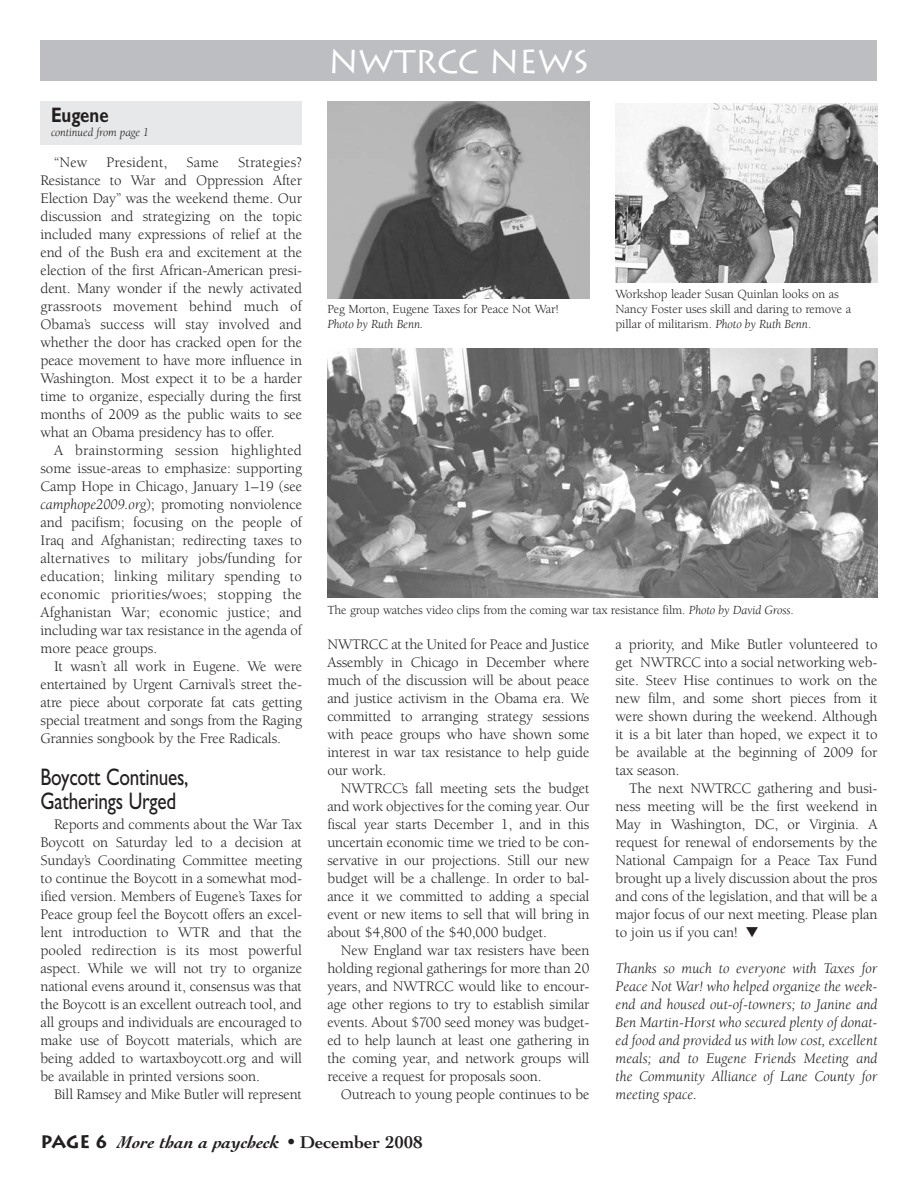
<style>
.page{position:relative;width:918px;height:1188px;background:#fff}
.page>*{position:absolute;margin:0;border:0;box-sizing:border-box;transform-origin:0 0}
.t1{font:33px "Lithos";letter-spacing:-.015em;color:#fff}
.t2{font:24px/24px "Gill Sans";letter-spacing:-.01em;color:#231f20;scale:.8 1}
.t3{font:700 21px "Gill Sans";color:#231f20;scale:.8 1}
.t4{font:italic 700 18px "Cochin";color:#231f20}
.t5{font:15px/18px "Berkeley";letter-spacing:-.01em;color:#231f20;text-align:justify}
.t6{font:italic 15px/18px "Berkeley";color:#231f20;text-align:justify}
.t7{font:15px "Berkeley";letter-spacing:.01em;color:#231f20}
.t8{font:12.75px/15px "Berkeley";letter-spacing:-.01em;color:#231f20}
.t9{font:italic 12.75px "Berkeley";letter-spacing:-.01em;color:#231f20}
.t10{font:italic 12px "Berkeley";letter-spacing:-.01em;color:#231f20}
.s1{font-style:italic}
.s2{font-family:"Lithos";font-style:normal}
.s3{font-family:"Helvetica";font-weight:400;font-style:normal}
.s4{font-style:normal}
</style>
<div class="page">
<div style="left:40px;top:101px;width:262px;height:43px;background:#e7e8e9"></div>
<div style="left:40px;top:40px;width:838px;height:41px;background:#bdbec1"></div>
<img style="left:616px;top:103px;width:262px;height:180px">
<img style="left:328px;top:101px;width:262px;height:197px">
<img style="left:327px;top:349px;width:551px;height:249px">
<h3 class="t3" style="left:51px;top:107px;width:74px">Eugene</h3>
<p class="t5" style="left:54px;top:155px;width:35px">“New</p>
<p class="t7" style="left:107px;top:156px;width:62px">President,</p>
<p class="t5" style="left:187px;top:155px;width:34px">Same</p>
<p class="t10" style="left:51px;top:127px;width:99px">continued from page 1</p>
<p class="t5" style="left:40px;top:155px;width:263px;text-indent:198px">Strategies?<br>Resistance to War and Oppression After Election Day” was the weekend theme. Our discussion and strategizing on the topic included many expressions of relief at the end of the Bush era and excitement at the election of the first African-American presi&shy;dent. Many wonder if the newly activated grassroots movement behind much of Obama’s success will stay involved and whether the door has cracked open for the peace movement to have more influence in Washington. Most expect it to be a harder time to organize, especially during the first months of 2009 as the public waits to see what an Obama presidency has to offer.</p>
<p class="t5" style="left:40px;top:443px;width:263px;text-indent:14px">A brainstorming session highlighted some issue-areas to emphasize: supporting Camp Hope in Chicago, January 1–19 (see <span class="s1">camphope2009.org</span>); promoting nonviolence and pacifism; focusing on the people of Iraq and Afghanistan; redirecting taxes to alternatives to military jobs/funding for education; linking military spending to economic priorities/woes; stopping the Afghanistan War; economic justice; and including war tax resistance in the agenda of more peace groups.</p>
<p class="t5" style="left:40px;top:659px;width:263px;text-indent:14px">It wasn’t all work in Eugene. We were entertained by Urgent Carnival’s street the&shy;atre piece about corporate fat cats getting special treatment and songs from the Raging Grannies songbook by the Free Radicals.</p>
<h2 class="t2" style="left:40px;top:768px;width:187px">Boycott Continues,<br>Gatherings Urged</h2>
<p class="t5" style="left:40px;top:817px;width:263px;text-indent:14px">Reports and comments about the War Tax Boycott on Saturday led to a decision at Sunday’s Coordinating Committee meeting to continue the Boycott in a somewhat mod&shy;ified version. Members of Eugene’s Taxes for Peace group feel the Boycott offers an excel&shy;lent introduction to WTR and that the pooled redirection is its most powerful aspect. While we will not try to organize national evens around it, consensus was that the Boycott is an excellent outreach tool, and all groups and individuals are encouraged to make use of Boycott materials, which are being added to wartaxboycott.org and will be available in printed versions soon.</p>
<p class="t5" style="left:54px;top:1087px;width:250px">Bill Ramsey and Mike Butler will represent</p>
<h1 class="t1" style="left:328px;top:42px;width:263px">NWTRCC NEWS</h1>
<p class="t8" style="left:327px;top:303px;width:233px">Peg Morton, Eugene Taxes for Peace Not War!</p>
<p class="t9" style="left:327px;top:319px;width:97px">Photo by Ruth Benn.</p>
<p class="t8" style="left:616px;top:288px;width:237px">Workshop leader Susan Quinlan looks on as<br>Nancy Foster uses skill and daring to remove a pillar of militarism. <span class="s1">Photo by Ruth Benn</span>.</p>
<p class="t8" style="left:327px;top:603px;width:468px">The group watches video clips from the coming war tax resistance film. <span class="s1">Photo by David Gross</span>.</p>
<p class="t5" style="left:327px;top:637px;width:264px">NWTRCC at the United for Peace and Justice Assembly in Chicago in December where much of the discussion will be about peace and justice activism in the Obama era. We committed to arranging strategy sessions with peace groups who have shown some interest in war tax resistance to help guide our work.</p>
<p class="t5" style="left:327px;top:781px;width:264px;text-indent:14px">NWTRCC’s fall meeting sets the budget and work objectives for the coming year. Our fiscal year starts December 1, and in this uncertain economic time we tried to be con&shy;servative in our projections. Still our new budget will be a challenge. In order to bal&shy;ance it we committed to adding a special event or new items to sell that will bring in about $4,800 of the $40,000 budget.</p>
<p class="t5" style="left:327px;top:943px;width:264px;text-indent:14px">New England war tax resisters have been holding regional gatherings for more than 20 years, and NWTRCC would like to encour&shy;age other regions to try to establish similar events. About $700 seed money was budget&shy;ed to help launch at least one gathering in the coming year, and network groups will receive a request for proposals soon.</p>
<p class="t5" style="left:341px;top:1087px;width:250px">Outreach to young people continues to be</p>
<p class="t5" style="left:616px;top:637px;width:263px">a priority, and Mike Butler volunteered to get NWTRCC into a social networking web&shy;site. Steev Hise continues to work on the new film, and some short pieces from it were shown during the weekend. Although it is a bit later than hoped, we expect it to be available at the beginning of 2009 for tax season.</p>
<p class="t5" style="left:616px;top:781px;width:263px;text-indent:14px">The next NWTRCC gathering and busi&shy;ness meeting will be the first weekend in May in Washington, DC, or Virginia. A request for renewal of endorsements by the National Campaign for a Peace Tax Fund brought up a lively discussion about the pros and cons of the legislation, and that will be a major focus of our next meeting. Please plan to join us if you can! ▼</p>
<p class="t6" style="left:616px;top:961px;width:263px">Thanks so much to everyone with Taxes for Peace Not War! who helped organize the week&shy;end and housed out-of-towners; to Janine and Ben Martin-Horst who secured plenty of donat&shy;ed food and provided us with low cost, excellent meals; and to Eugene Friends Meeting and the Community Alliance of Lane County for meeting space.</p>
<p class="t4" style="left:40px;top:1135px;width:384px"><span class="s2">PAGE 6</span> More than a paycheck <span class="s3">•</span> <span class="s4">December 2008</span></p>
</div>
